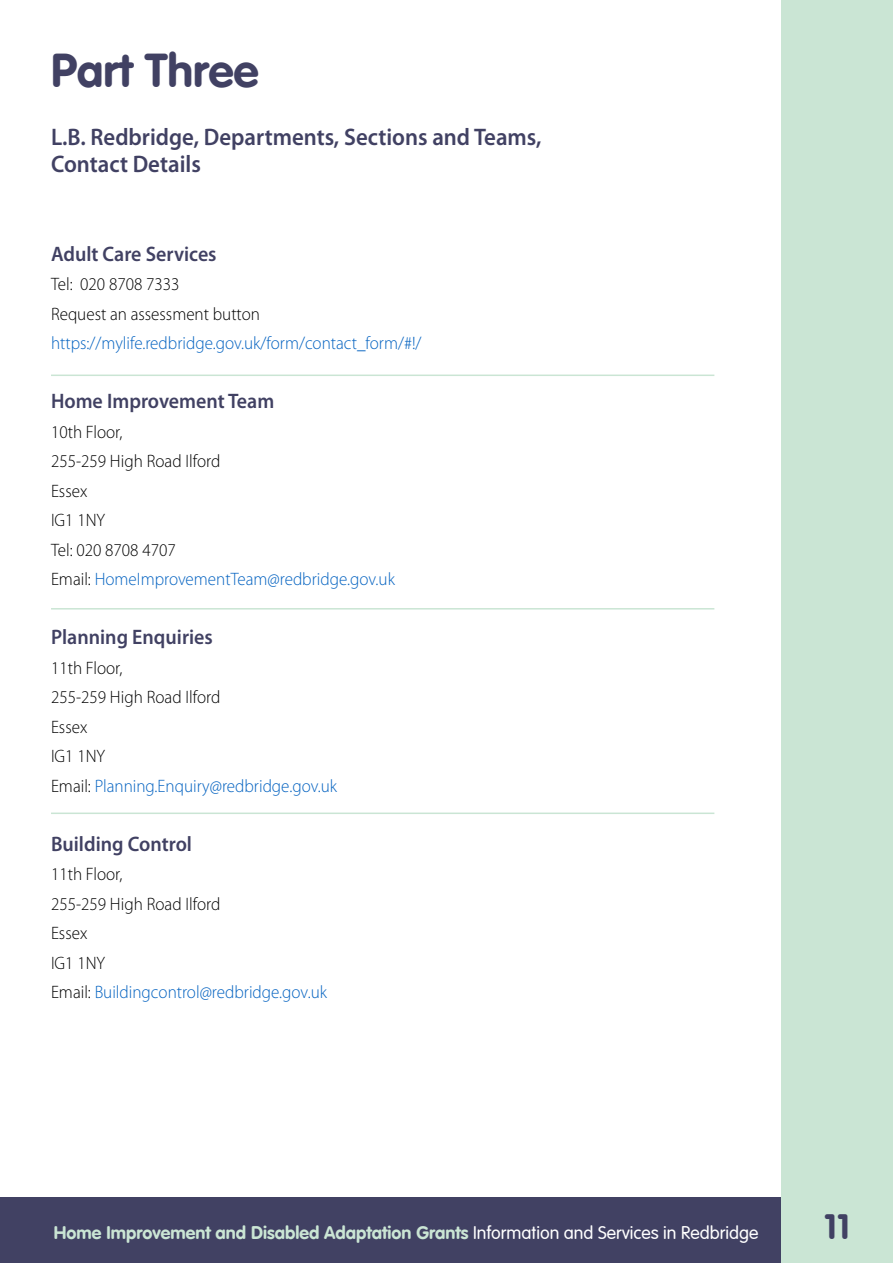
<style>
.page{position:relative;width:893px;height:1263px;background:#fff}
.page>*{position:absolute;margin:0;border:0;box-sizing:border-box;transform-origin:0 0}
.t1{font:46.5px "VAG Rounded Bold";color:#414163}
.t2{font:34.5px "VAG Rounded Bold";color:#414163}
.t3{font:600 24px/27px "Myriad Pro";color:#414163;scale:.95 1}
.body{font:600 21px "Myriad Pro";color:#414163;scale:.95 1}
.body-2{font:300 18px "Myriad Pro";color:#000;scale:.95 1}
.body-3{font:300 18px "Myriad Pro";color:#0563c1;scale:.95 1}
.t4{font:18px "VAG Rounded Bold";color:#cae5d4}
.s1{color:#000}
.s2{font-family:"VAG Rounded LT";font-weight:300;color:#fff}
</style>
<div class="page">
<div style="left:0;top:1197px;width:791px;height:66px;background:#414163"></div>
<div style="left:781px;top:0;width:112px;height:1263px;background:#cae5d4"></div>
<hr style="left:51px;top:375px;width:663px;height:1px;background:#cae5d4">
<hr style="left:51px;top:608px;width:663px;height:1px;background:#cae5d4">
<hr style="left:51px;top:812px;width:663px;height:2px;background:#cae5d4">
<h1 class="t1" style="left:51px;top:43px;width:209px">Part Three</h1>
<h2 class="t3" style="left:51px;top:123px;width:518px">L.B. Redbridge, Departments, Sections and Teams,<br>Contact Details</h2>
<p class="body" style="left:51px;top:240px;width:176px">Adult Care Services</p>
<p class="body-2" style="left:51px;top:274px;width:137px">Tel: 020 8708 7333</p>
<p class="body-2" style="left:51px;top:304px;width:222px">Request an assessment button</p>
<p class="body-3" style="left:51px;top:333px;width:392px">https://mylife.redbridge.gov.uk/form/contact_form/#!/</p>
<p class="body" style="left:51px;top:388px;width:237px">Home Improvement Team</p>
<p class="body-2" style="left:51px;top:422px;width:77px">10th Floor,</p>
<p class="body-2" style="left:51px;top:451px;width:180px">255-259 High Road Ilford</p>
<p class="body-2" style="left:51px;top:481px;width:40px">Essex</p>
<p class="body-2" style="left:51px;top:510px;width:59px">IG1 1NY</p>
<p class="body-2" style="left:51px;top:540px;width:133px">Tel: 020 8708 4707</p>
<p class="body-3" style="left:51px;top:569px;width:363px"><span class="s1">Email:</span> HomeImprovementTeam@redbridge.gov.uk</p>
<p class="body" style="left:51px;top:624px;width:172px">Planning Enquiries</p>
<p class="body-2" style="left:51px;top:658px;width:77px">11th Floor,</p>
<p class="body-2" style="left:51px;top:687px;width:180px">255-259 High Road Ilford</p>
<p class="body-2" style="left:51px;top:717px;width:40px">Essex</p>
<p class="body-2" style="left:51px;top:746px;width:59px">IG1 1NY</p>
<p class="body-3" style="left:51px;top:776px;width:303px"><span class="s1">Email:</span> Planning.Enquiry@redbridge.gov.uk</p>
<p class="body" style="left:51px;top:830px;width:150px">Building Control</p>
<p class="body-2" style="left:51px;top:864px;width:77px">11th Floor,</p>
<p class="body-2" style="left:51px;top:894px;width:180px">255-259 High Road Ilford</p>
<p class="body-2" style="left:51px;top:923px;width:40px">Essex</p>
<p class="body-2" style="left:51px;top:953px;width:59px">IG1 1NY</p>
<p class="body-3" style="left:51px;top:982px;width:292px"><span class="s1">Email:</span> Buildingcontrol@redbridge.gov.uk</p>
<p class="t4" style="left:54px;top:1222px;width:706px">Home Improvement and Disabled Adaptation Grants <span class="s2">Information and Services in Redbridge</span></p>
<h2 class="t2" style="left:824px;top:1206px;width:27px">11</h2>
</div>
